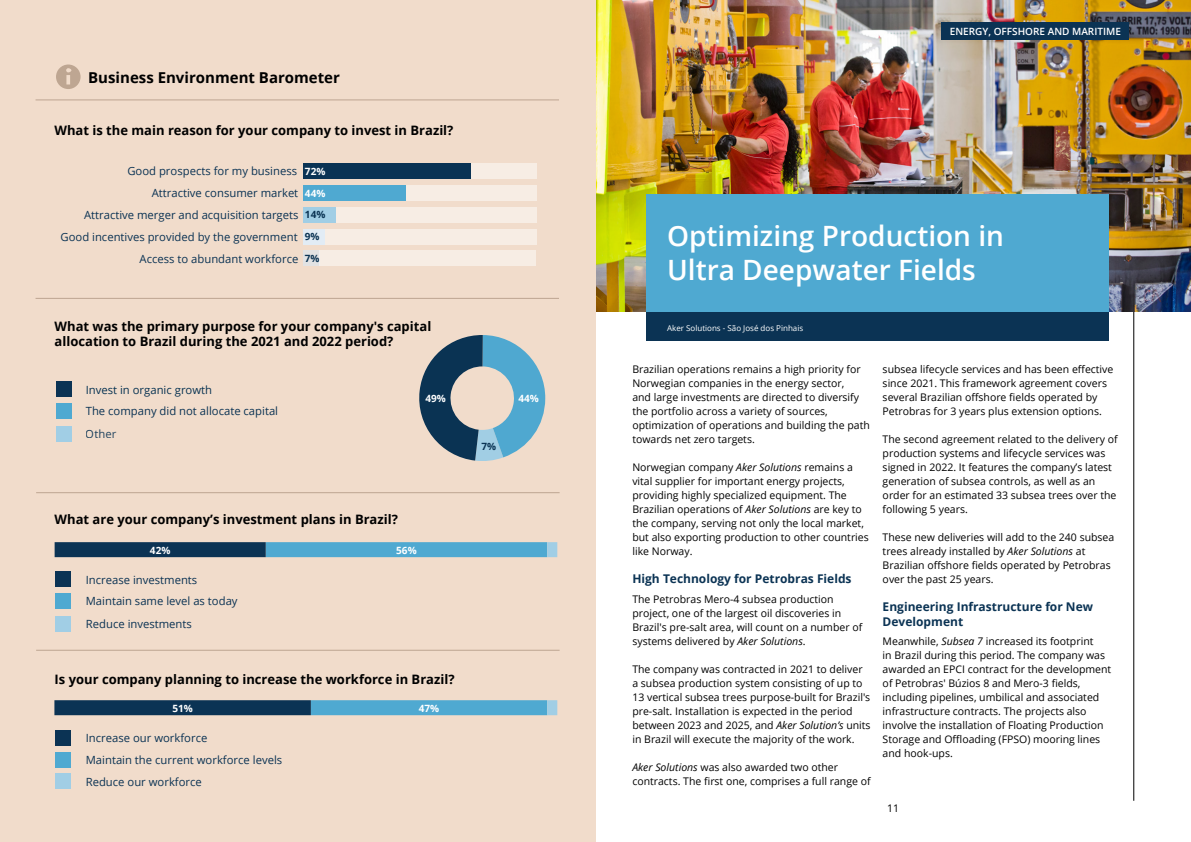
<style>
.page{position:relative;width:1191px;height:842px;background:#fff}
.page>*{position:absolute;margin:0;border:0;box-sizing:border-box;transform-origin:0 0}
.t1{font:600 28px/33.6px "Open Sans";color:#fff}
.t2{font:700 15px "Open Sans";color:#000}
.t3{font:700 13px/15.6px "Open Sans";color:#000}
.t4{font:700 12px/14.4px "Open Sans";color:#0b3354}
.t5{font:11.3px "Open Sans";color:#0b3354}
.t6{font:11.3px "Open Sans";color:#093453}
.t7{font:11.3px "Open Sans";color:#0a3353}
.t8{font:10.5px/14px "Open Sans";color:#000}
.t9{font:600 10px "Open Sans";color:#fff}
.t10{font:700 10px "Open Sans";color:#fff}
.t11{font:700 10px "Open Sans";color:#0a3353}
.t12{font:8px "Open Sans";color:#fff}
.s1{font-weight:700;font-size:10px;color:#fff}
.s2{font-weight:700;font-size:10px;color:#0a3353}
.s3{font-style:italic}
</style>
<div class="page">
<hr style="left:1133px;top:93px;width:1px;height:708px;background:#000">
<div style="left:0;top:0;width:595px;height:842px;background:#f1dccb"></div>
<hr style="left:36px;top:99px;width:523px;height:1px;background:#bda591">
<hr style="left:36px;top:298px;width:523px;height:1px;background:#bda591">
<div style="left:56px;top:403px;width:16px;height:16px;background:#4fa9d1"></div>
<div style="left:56px;top:425px;width:16px;height:16px;background:#a1cee5"></div>
<hr style="left:36px;top:492px;width:523px;height:1px;background:#bda591">
<div style="left:266px;top:542px;width:281px;height:15px;background:#4fa9d1"></div>
<div style="left:55px;top:542px;width:211px;height:15px;background:#0b3354"></div>
<hr style="left:36px;top:650px;width:523px;height:1px;background:#bda591">
<div style="left:56px;top:381px;width:16px;height:16px;background:#0b3354"></div>
<div style="left:547px;top:542px;width:10px;height:15px;background:#a1cee5"></div>
<div style="left:55px;top:593px;width:16px;height:16px;background:#4fa9d1"></div>
<div style="left:55px;top:616px;width:16px;height:16px;background:#a1cee5"></div>
<div style="left:55px;top:571px;width:16px;height:16px;background:#0b3354"></div>
<div style="left:55px;top:751px;width:16px;height:16px;background:#4fa9d1"></div>
<div style="left:55px;top:773px;width:16px;height:16px;background:#a1cee5"></div>
<div style="left:55px;top:730px;width:16px;height:16px;background:#0b3354"></div>
<svg style="left:419px;top:335px;width:126px;height:126px"></svg>
<svg style="left:56px;top:65px;width:25px;height:24px"></svg>
<img style="left:596px;top:0;width:595px;height:312px">
<div style="left:646px;top:299px;width:462px;height:42px;background:#0b3354"></div>
<div style="left:646px;top:194px;width:462px;height:118px;background:#4fa9d1"></div>
<div style="left:941px;top:23px;width:187px;height:17px;background:#0b3354"></div>
<div style="left:311px;top:700px;width:236px;height:15px;background:#4fa9d1"></div>
<div style="left:54px;top:700px;width:257px;height:15px;background:#0b3354"></div>
<div style="left:547px;top:700px;width:10px;height:15px;background:#a1cee5"></div>
<div style="left:303px;top:163px;width:168px;height:16px;background:#0a3354"></div>
<div style="left:471px;top:163px;width:65px;height:16px;background:#f7ede4"></div>
<div style="left:303px;top:185px;width:103px;height:16px;background:#4fa9d1"></div>
<div style="left:406px;top:185px;width:130px;height:16px;background:#f7ede4"></div>
<div style="left:303px;top:207px;width:33px;height:16px;background:#a1cee5"></div>
<div style="left:336px;top:207px;width:200px;height:16px;background:#f7ede4"></div>
<div style="left:303px;top:229px;width:22px;height:16px;background:#e2ecf5"></div>
<div style="left:325px;top:229px;width:211px;height:16px;background:#f7ede4"></div>
<div style="left:303px;top:250px;width:16px;height:16px;background:#e2e3e4"></div>
<div style="left:319px;top:250px;width:217px;height:16px;background:#f7ede4"></div>
<h2 class="t2" style="left:88px;top:66px;width:253px">Business Environment Barometer</h2>
<p class="t3" style="left:54px;top:123px;width:400px">What is the main reason for your company to invest in Brazil?</p>
<p class="t5" style="left:127px;top:163px;width:199px">Good prospects for my business <span class="s1">72%</span></p>
<p class="t5" style="left:152px;top:185px;width:175px">Attractive consumer market <span class="s1">44%</span></p>
<p class="t5" style="left:84px;top:207px;width:243px">Attractive merger and acquisition targets <span class="s2">14%</span></p>
<p class="t5" style="left:60px;top:229px;width:260px">Good incentives provided by the government <span class="s2">9%</span></p>
<p class="t5" style="left:140px;top:251px;width:181px">Access to abundant workforce <span class="s2">7%</span></p>
<p class="t3" style="left:55px;top:318px;width:378px">What was the primary purpose for your company's capital allocation to Brazil during the 2021 and 2022 period?</p>
<p class="t6" style="left:86px;top:382px;width:128px">Invest in organic growth</p>
<p class="t7" style="left:86px;top:426px;width:32px">Other</p>
<p class="t5" style="left:86px;top:403px;width:194px">The company did not allocate capital</p>
<p class="t10" style="left:425px;top:392px;width:22px">49%</p>
<p class="t3" style="left:55px;top:511px;width:345px">What are your company’s investment plans in Brazil?</p>
<p class="t10" style="left:150px;top:543px;width:22px">42%</p>
<p class="t10" style="left:396px;top:543px;width:22px">56%</p>
<p class="t5" style="left:86px;top:572px;width:113px">Increase investments</p>
<p class="t5" style="left:86px;top:616px;width:107px">Reduce investments</p>
<p class="t5" style="left:86px;top:593px;width:153px">Maintain same level as today</p>
<p class="t3" style="left:55px;top:671px;width:401px">Is your company planning to increase the workforce in Brazil?</p>
<p class="t10" style="left:172px;top:701px;width:22px">51%</p>
<p class="t10" style="left:419px;top:701px;width:22px">47%</p>
<p class="t5" style="left:86px;top:730px;width:123px">Increase our workforce</p>
<p class="t5" style="left:86px;top:774px;width:118px">Reduce our workforce</p>
<p class="t5" style="left:86px;top:752px;width:198px">Maintain the current workforce levels</p>
<p class="t11" style="left:481px;top:439px;width:16px">7%</p>
<p class="t10" style="left:518px;top:392px;width:22px">44%</p>
<p class="t9" style="left:950px;top:25px;width:172px">ENERGY, OFFSHORE AND MARITIME</p>
<h1 class="t1" style="left:667px;top:219px;width:338px">Optimizing Production in<br>Ultra Deepwater Fields</h1>
<p class="t12" style="left:667px;top:322px;width:138px">Aker Solutions - São José dos Pinhais</p>
<p class="t8" style="left:632px;top:362px;width:239px">Brazilian operations remains a high priority for Norwegian companies in the energy sector,<br>and large investments are directed to diversify the portfolio across a variety of sources, optimization of operations and building the path towards net zero targets.</p>
<p class="t8" style="left:632px;top:460px;width:238px">Norwegian company <span class="s3">Aker Solutions</span> remains a vital supplier for important energy projects, providing highly specialized equipment. The Brazilian operations of <span class="s3">Aker Solutions</span> are key to the company, serving not only the local market, but also exporting production to other countries like Norway.</p>
<p class="t4" style="left:632px;top:571px;width:221px">High Technology for Petrobras Fields</p>
<p class="t8" style="left:632px;top:592px;width:231px">The Petrobras Mero-4 subsea production project, one of the largest oil discoveries in Brazil's pre-salt area, will count on a number of systems delivered by <span class="s3">Aker Solutions</span>.</p>
<p class="t8" style="left:632px;top:662px;width:240px">The company was contracted in 2021 to deliver a subsea production system consisting of up to 13 vertical subsea trees purpose-built for Brazil's pre-salt. Installation is expected in the period between 2023 and 2025, and <span class="s3">Aker Solution’s</span> units in Brazil will execute the majority of the work.</p>
<p class="t8" style="left:632px;top:760px;width:240px"><span class="s3">Aker Solutions</span> was also awarded two other contracts. The first one, comprises a full range of</p>
<p class="t8" style="left:882px;top:362px;width:232px">subsea lifecycle services and has been effective since 2021. This framework agreement covers several Brazilian offshore fields operated by Petrobras for 3 years plus extension options.</p>
<p class="t8" style="left:882px;top:432px;width:236px">The second agreement related to the delivery of production systems and lifecycle services was signed in 2022. It features the company’s latest generation of subsea controls, as well as an order for an estimated 33 subsea trees over the following 5 years.</p>
<p class="t8" style="left:882px;top:530px;width:233px">These new deliveries will add to the 240 subsea trees already installed by <span class="s3">Aker Solutions</span> at Brazilian offshore fields operated by Petrobras over the past 25 years.</p>
<p class="t4" style="left:882px;top:599px;width:212px">Engineering Infrastructure for New<br>Development</p>
<p class="t8" style="left:882px;top:634px;width:230px">Meanwhile, <span class="s3">Subsea 7</span> increased its footprint<br>in Brazil during this period. The company was awarded an EPCI contract for the development of Petrobras' Búzios 8 and Mero-3 fields, including pipelines, umbilical and associated infrastructure contracts. The projects also involve the installation of Floating Production Storage and Offloading (FPSO) mooring lines and hook-ups.</p>
<p class="t8" style="left:887px;top:801px;width:14px">11</p>
</div>
